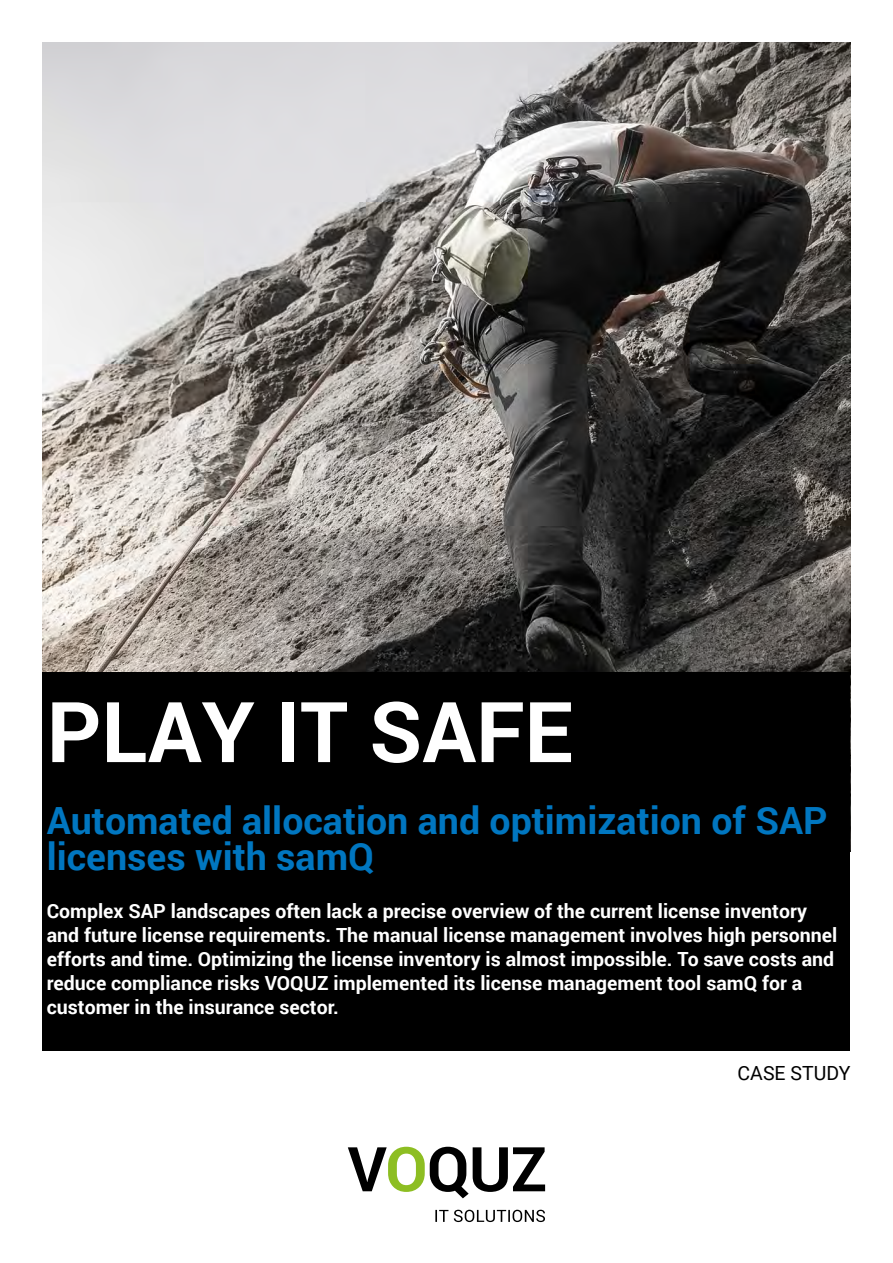
<style>
.page{position:relative;width:893px;height:1263px;background:#fff}
.page>*{position:absolute;margin:0;border:0;box-sizing:border-box;transform-origin:0 0}
.t1{font:700 84px "Roboto";color:#fff}
.t2{font:700 37.5px/36px "Roboto";color:#0076c0}
.t3{font:700 19.5px/24px "Roboto";color:#fff}
.t4{font:19.5px "Roboto";color:#000}
</style>
<div class="page">
<svg style="left:435px;top:1210px;width:110px;height:12px"></svg>
<svg style="left:348px;top:1147px;width:197px;height:51px"></svg>
<img style="left:43px;top:43px;width:807px;height:629px">
<div style="left:43px;top:672px;width:807px;height:378px;background:#000"></div>
<h1 class="t1" style="left:47px;top:673px;width:527px">PLAY IT SAFE</h1>
<h2 class="t2" style="left:47px;top:801px;width:782px">Automated allocation and optimization of SAP licenses with samQ</h2>
<p class="t3" style="left:47px;top:898px;width:792px">Complex SAP landscapes often lack a precise overview of the current license inventory and future license requirements. The manual license management involves high personnel efforts and time. Optimizing the license inventory is almost impossible. To save costs and reduce compliance risks VOQUZ implemented its license management tool samQ for a customer in the insurance sector.</p>
<p class="t4" style="left:738px;top:1059px;width:114px">CASE STUDY</p>
</div>
